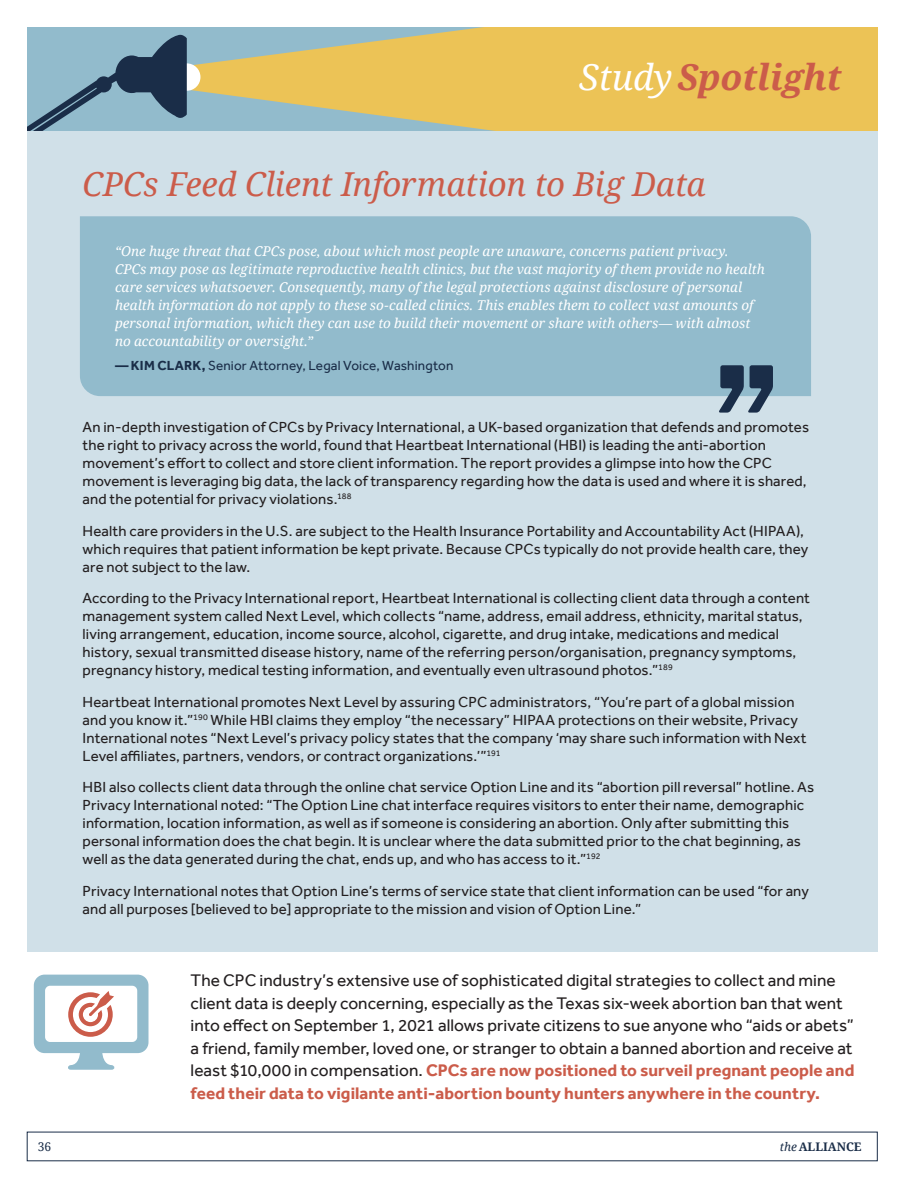
<style>
.page{position:relative;width:918px;height:1188px;background:#fff}
.page>*{position:absolute;margin:0;border:0;box-sizing:border-box;transform-origin:0 0}
.t1{font:italic 700 35.55px "Droid Serif";color:#cb5c4a}
.Spotlight_Header{font:italic 33px "Droid Serif";letter-spacing:-.005em;color:#cb5c4a}
.Report_Body{font:17.25px/22.5px "Effra";letter-spacing:.005em;color:#231f20}
.State_Spotlight_Body{font:15px/18px "Effra";letter-spacing:.01em;color:#231f20}
.t2{font:italic 13.5px/18px "Droid Serif";color:#fff}
.Attribution_Long{font:13.5px "Effra";letter-spacing:.01em;color:#1a2d48}
.t3{font:12px "Droid Serif";color:#1a2d48}
.t4{font:700 11.85px "Droid Serif";color:#1a2d48}
.s1{font-weight:400;color:#fff}
.s2{font-weight:700}
.s3{font-weight:700;color:#cb5c4a}
.s4{font-weight:400;font-style:italic}
</style>
<div class="page">
<svg style="left:181px;top:27px;width:697px;height:104px;fill:#ecc356"></svg>
<div style="left:173px;top:63px;width:27px;height:28px;background:#fff;border-radius:50%"></div>
<svg style="left:27px;top:35px;width:160px;height:96px"></svg>
<div style="left:27px;top:131px;width:851px;height:820px;background:#d0e0e8"></div>
<div style="left:80px;top:216px;width:731px;height:180px;background:#92bbcc"></div>
<svg style="left:719px;top:365px;width:54px;height:48px"></svg>
<svg style="left:34px;top:975px;width:115px;height:95px"></svg>
<h1 class="t1" style="left:579px;top:53px;width:264px"><span class="s1">Study</span>Spotlight</h1>
<p class="Spotlight_Header" style="left:83px;top:161px;width:625px">CPCs Feed Client Information to Big Data</p>
<p class="t2" style="left:115px;top:242px;width:651px">“One huge threat that CPCs pose, about which most people are unaware, concerns patient privacy.<br>CPCs may pose as legitimate reproductive health clinics, but the vast majority of them provide no health care services whatsoever. Consequently, many of the legal protections against disclosure of personal health information do not apply to these so-called clinics. This enables them to collect vast amounts of personal information, which they can use to build their movement or share with others— with almost no accountability or oversight.”</p>
<p class="Attribution_Long" style="left:115px;top:357px;width:340px"><span class="s2">— KIM CLARK,</span> Senior Attorney, Legal Voice, Washington</p>
<p class="State_Spotlight_Body" style="left:83px;top:418px;width:728px">An in-depth investigation of CPCs by Privacy International, a UK-based organization that defends and promotes the right to privacy across the world, found that Heartbeat International (HBI) is leading the anti-abortion movement’s effort to collect and store client information. The report provides a glimpse into how the CPC movement is leveraging big data, the lack of transparency regarding how the data is used and where it is shared, and the potential for privacy violations.<sup>188</sup></p>
<p class="State_Spotlight_Body" style="left:83px;top:522px;width:727px">Health care providers in the U.S. are subject to the Health Insurance Portability and Accountability Act (HIPAA), which requires that patient information be kept private. Because CPCs typically do not provide health care, they are not subject to the law.</p>
<p class="State_Spotlight_Body" style="left:83px;top:589px;width:729px">According to the Privacy International report, Heartbeat International is collecting client data through a content management system called Next Level, which collects “name, address, email address, ethnicity, marital status, living arrangement, education, income source, alcohol, cigarette, and drug intake, medications and medical history, sexual transmitted disease history, name of the referring person/organisation, pregnancy symptoms, pregnancy history, medical testing information, and eventually even ultrasound photos.”<sup>189</sup></p>
<p class="State_Spotlight_Body" style="left:83px;top:693px;width:725px">Heartbeat International promotes Next Level by assuring CPC administrators, “You’re part of a global mission and you know it.”<sup>190</sup> While HBI claims they employ “the necessary” HIPAA protections on their website, Privacy International notes “Next Level’s privacy policy states that the company ‘may share such information with Next Level affiliates, partners, vendors, or contract organizations.’”<sup>191</sup></p>
<p class="State_Spotlight_Body" style="left:83px;top:778px;width:733px">HBI also collects client data through the online chat service Option Line and its “abortion pill reversal” hotline. As Privacy International noted: “The Option Line chat interface requires visitors to enter their name, demographic information, location information, as well as if someone is considering an abortion. Only after submitting this personal information does the chat begin. It is unclear where the data submitted prior to the chat beginning, as well as the data generated during the chat, ends up, and who has access to it.”<sup>192</sup></p>
<p class="State_Spotlight_Body" style="left:83px;top:882px;width:728px">Privacy International notes that Option Line’s terms of service state that client information can be used “for any and all purposes [believed to be] appropriate to the mission and vision of Option Line.”</p>
<p class="Report_Body" style="left:191px;top:969px;width:665px">The CPC industry’s extensive use of sophisticated digital strategies to collect and mine client data is deeply concerning, especially as the Texas six-week abortion ban that went into effect on September 1, 2021 allows private citizens to sue anyone who “aids or abets” a friend, family member, loved one, or stranger to obtain a banned abortion and receive at least $10,000 in compensation. <span class="s3">CPCs are now positioned to surveil pregnant people and feed their data to vigilante anti-abortion bounty hunters anywhere in the country.</span></p>
<p class="t3" style="left:38px;top:1138px;width:15px">36</p>
<p class="t4" style="left:780px;top:1138px;width:83px"><span class="s4">the</span>ALLIANCE</p>
</div>
